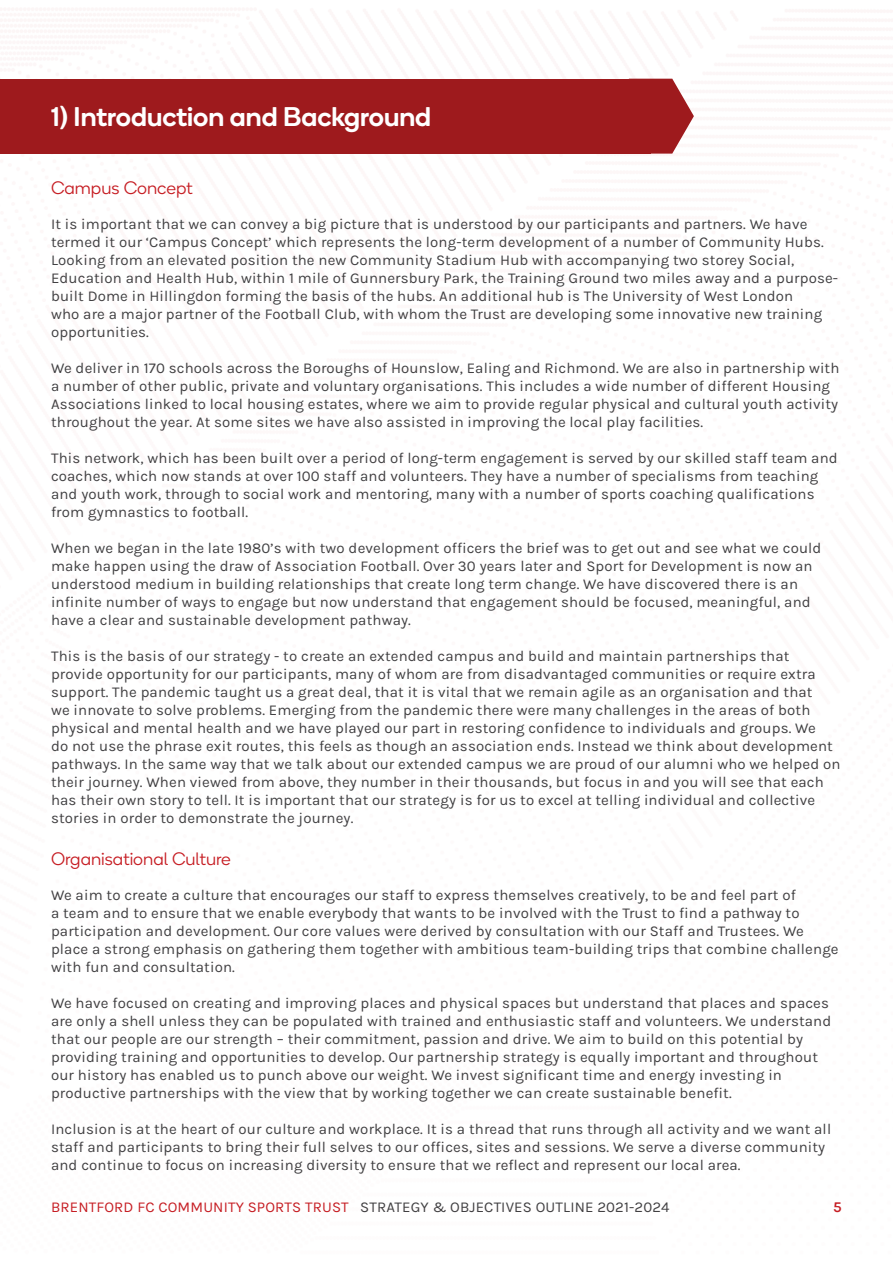
<style>
.page{position:relative;width:893px;height:1263px;background:#fff}
.page>*{position:absolute;margin:0;border:0;box-sizing:border-box;transform-origin:0 0}
.Heading{font:500 27px "Boing";color:#fff}
.Subheading{font:300 18px "Boing";color:#c61d23}
.t1{font:15px/18px "Karla";letter-spacing:.01em;color:#414042}
.t2{font:600 15px "Karla";color:#c61d23}
.s1{color:#c61d23}
</style>
<div class="page">
<div style="left:0;top:79px;width:651px;height:75px;background:#9e1a1d"></div>
<svg style="left:651px;top:79px;width:43px;height:75px"></svg>
<p class="Heading" style="left:51px;top:99px;width:382px">1) Introduction and Background</p>
<p class="Subheading" style="left:51px;top:176px;width:143px">Campus Concept</p>
<p class="t1" style="left:51px;top:215px;width:789px">It is important that we can convey a big picture that is understood by our participants and partners. We have termed it our ‘Campus Concept’ which represents the long-term development of a number of Community Hubs.<br>Looking from an elevated position the new Community Stadium Hub with accompanying two storey Social, Education and Health Hub, within 1 mile of Gunnersbury Park, the Training Ground two miles away and a purpose&shy;built Dome in Hillingdon forming the basis of the hubs. An additional hub is The University of West London<br>who are a major partner of the Football Club, with whom the Trust are developing some innovative new training opportunities.</p>
<p class="t1" style="left:51px;top:359px;width:790px">We deliver in 170 schools across the Boroughs of Hounslow, Ealing and Richmond. We are also in partnership with a number of other public, private and voluntary organisations. This includes a wide number of different Housing Associations linked to local housing estates, where we aim to provide regular physical and cultural youth activity throughout the year. At some sites we have also assisted in improving the local play facilities.</p>
<p class="t1" style="left:51px;top:449px;width:788px">This network, which has been built over a period of long-term engagement is served by our skilled staff team and coaches, which now stands at over 100 staff and volunteers. They have a number of specialisms from teaching and youth work, through to social work and mentoring, many with a number of sports coaching qualifications from gymnastics to football.</p>
<p class="t1" style="left:51px;top:539px;width:772px">When we began in the late 1980’s with two development officers the brief was to get out and see what we could make happen using the draw of Association Football. Over 30 years later and Sport for Development is now an understood medium in building relationships that create long term change. We have discovered there is an infinite number of ways to engage but now understand that engagement should be focused, meaningful, and have a clear and sustainable development pathway.</p>
<p class="t1" style="left:51px;top:647px;width:791px">This is the basis of our strategy - to create an extended campus and build and maintain partnerships that provide opportunity for our participants, many of whom are from disadvantaged communities or require extra support. The pandemic taught us a great deal, that it is vital that we remain agile as an organisation and that<br>we innovate to solve problems. Emerging from the pandemic there were many challenges in the areas of both physical and mental health and we have played our part in restoring confidence to individuals and groups. We<br>do not use the phrase exit routes, this feels as though an association ends. Instead we think about development pathways. In the same way that we talk about our extended campus we are proud of our alumni who we helped on their journey. When viewed from above, they number in their thousands, but focus in and you will see that each has their own story to tell. It is important that our strategy is for us to excel at telling individual and collective stories in order to demonstrate the journey.</p>
<p class="Subheading" style="left:51px;top:847px;width:181px">Organisational Culture</p>
<p class="t1" style="left:51px;top:886px;width:754px">We aim to create a culture that encourages our staff to express themselves creatively, to be and feel part of a team and to ensure that we enable everybody that wants to be involved with the Trust to find a pathway to participation and development. Our core values were derived by consultation with our Staff and Trustees. We</p>
<p class="t1" style="left:51px;top:940px;width:789px">place a strong emphasis on gathering them together with ambitious team-building trips that combine challenge with fun and consultation.</p>
<p class="t1" style="left:51px;top:994px;width:782px">We have focused on creating and improving places and physical spaces but understand that places and spaces are only a shell unless they can be populated with trained and enthusiastic staff and volunteers. We understand that our people are our strength – their commitment, passion and drive. We aim to build on this potential by providing training and opportunities to develop. Our partnership strategy is equally important and throughout our history has enabled us to punch above our weight. We invest significant time and energy investing in productive partnerships with the view that by working together we can create sustainable benefit.</p>
<p class="t1" style="left:51px;top:1120px;width:782px">Inclusion is at the heart of our culture and workplace. It is a thread that runs through all activity and we want all staff and participants to bring their full selves to our offices, sites and sessions. We serve a diverse community and continue to focus on increasing diversity to ensure that we reflect and represent our local area.</p>
<p class="t1" style="left:51px;top:1197px;width:620px"><span class="s1">BRENTFORD FC COMMUNITY SPORTS TRUST</span> STRATEGY &amp; OBJECTIVES OUTLINE 2021-2024</p>
<p class="t2" style="left:833px;top:1197px;width:10px">5</p>
</div>
